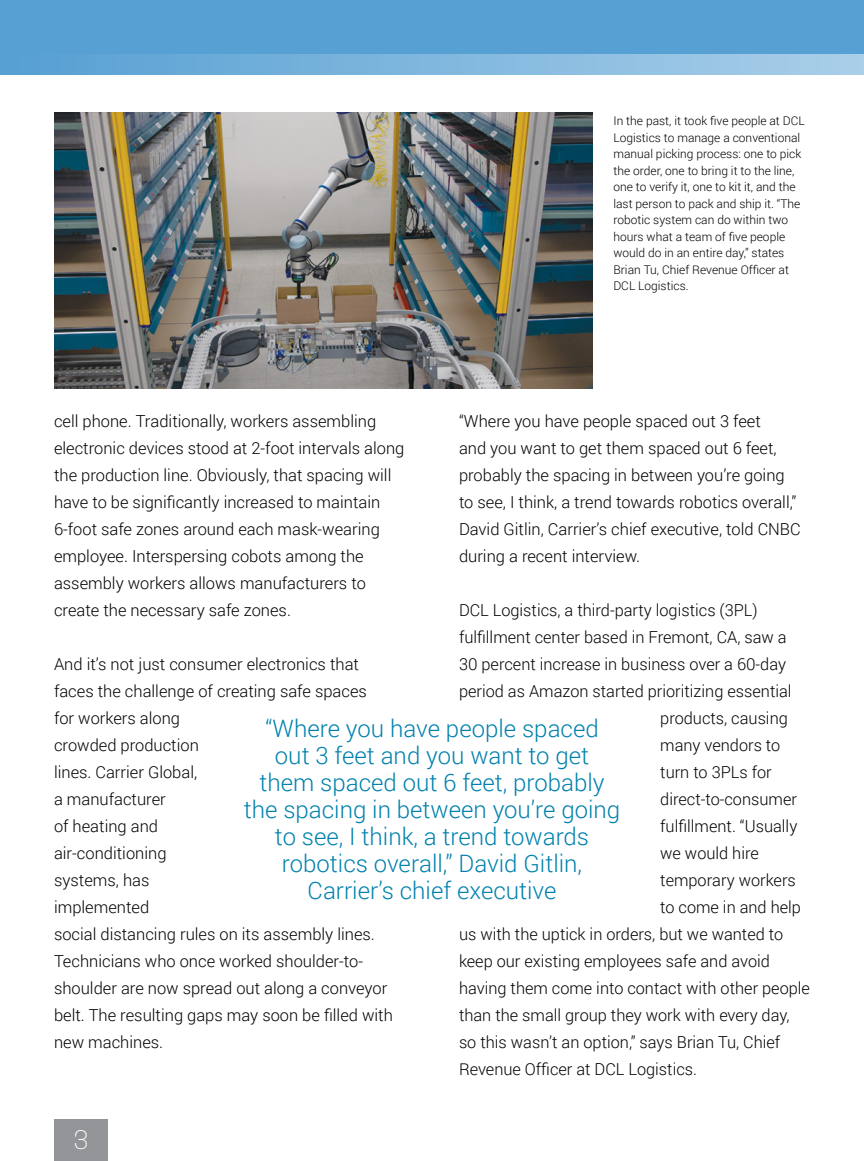
<style>
.page{position:relative;width:864px;height:1161px;background:#fff}
.page>*{position:absolute;margin:0;border:0;box-sizing:border-box;transform-origin:0 0}
.t1{font:300 24px/27px "Roboto";color:#0081ad;text-align:center}
.t2{font:300 24px "Cooper Hewitt";color:#fff}
.t3{font:300 16.5px/27px "Roboto";color:#000}
.t4{font:300 12px/16.5px "Roboto";color:#000}
</style>
<div class="page">
<div style="left:54px;top:1119px;width:54px;height:42px;background:#939598"></div>
<div style="left:0;top:0;width:864px;height:54px;background:#56a0d3"></div>
<svg style="left:0;top:54px;width:864px;height:21px;background:#7fb6dd"></svg>
<img style="left:54px;top:113px;width:538px;height:275px">
<p class="t4" style="left:613px;top:113px;width:193px">In the past, it took five people at DCL<br>Logistics to manage a conventional manual picking process: one to pick the order, one to bring it to the line, one to verify it, one to kit it, and the last person to pack and ship it. “The robotic system can do within two hours what a team of five people would do in an entire day,” states<br>Brian Tu, Chief Revenue Officer at<br>DCL Logistics.</p>
<p class="t3" style="left:54px;top:407px;width:352px">cell phone. Traditionally, workers assembling electronic devices stood at 2-foot intervals along the production line. Obviously, that spacing will have to be significantly increased to maintain 6-foot safe zones around each mask-wearing employee. Interspersing cobots among the assembly workers allows manufacturers to create the necessary safe zones.</p>
<p class="t3" style="left:54px;top:650px;width:340px">And it’s not just consumer electronics that faces the challenge of creating safe spaces<br>for workers along<br>crowded production<br>lines. Carrier Global,<br>a manufacturer<br>of heating and<br>air-conditioning<br>systems, has<br>implemented<br>social distancing rules on its assembly lines.<br>Technicians who once worked shoulder-to&shy;shoulder are now spread out along a conveyor belt. The resulting gaps may soon be filled with new machines.</p>
<p class="t3" style="left:459px;top:407px;width:343px">“Where you have people spaced out 3 feet<br>and you want to get them spaced out 6 feet, probably the spacing in between you’re going to see, I think, a trend towards robotics overall,” David Gitlin, Carrier’s chief executive, told CNBC during a recent interview.</p>
<p class="t3" style="left:459px;top:596px;width:300px">DCL Logistics, a third-party logistics (3PL)</p>
<p class="t3" style="left:459px;top:623px;width:329px">fulfillment center based in Fremont, CA, saw a</p>
<p class="t3" style="left:459px;top:650px;width:329px">30 percent increase in business over a 60-day</p>
<p class="t3" style="left:459px;top:677px;width:334px">period as Amazon started prioritizing essential</p>
<p class="t3" style="left:660px;top:704px;width:129px">products, causing</p>
<p class="t3" style="left:660px;top:731px;width:122px">many vendors to</p>
<p class="t3" style="left:660px;top:758px;width:113px">turn to 3PLs for</p>
<p class="t3" style="left:660px;top:785px;width:138px">direct-to-consumer</p>
<p class="t3" style="left:660px;top:812px;width:139px">fulfillment. “Usually</p>
<p class="t3" style="left:660px;top:839px;width:100px">we would hire</p>
<p class="t3" style="left:660px;top:866px;width:137px">temporary workers</p>
<p class="t3" style="left:660px;top:893px;width:142px">to come in and help</p>
<p class="t3" style="left:459px;top:920px;width:326px">us with the uptick in orders, but we wanted to</p>
<p class="t3" style="left:459px;top:947px;width:312px">keep our existing employees safe and avoid</p>
<p class="t3" style="left:459px;top:974px;width:352px">having them come into contact with other people</p>
<p class="t3" style="left:459px;top:1001px;width:332px">than the small group they work with every day,</p>
<p class="t3" style="left:459px;top:1028px;width:323px">so this wasn’t an option,” says Brian Tu, Chief</p>
<p class="t3" style="left:459px;top:1055px;width:240px">Revenue Officer at DCL Logistics.</p>
<h1 class="t1" style="left:244px;top:714px;width:378px">“Where you have people spaced<br>out 3 feet and you want to get<br>them spaced out 6 feet, probably the spacing in between you’re going to see, I think, a trend towards robotics overall,” David Gitlin,<br>Carrier’s chief executive</h1>
<h1 class="t2" style="left:74px;top:1126px;width:16px">3</h1>
</div>
